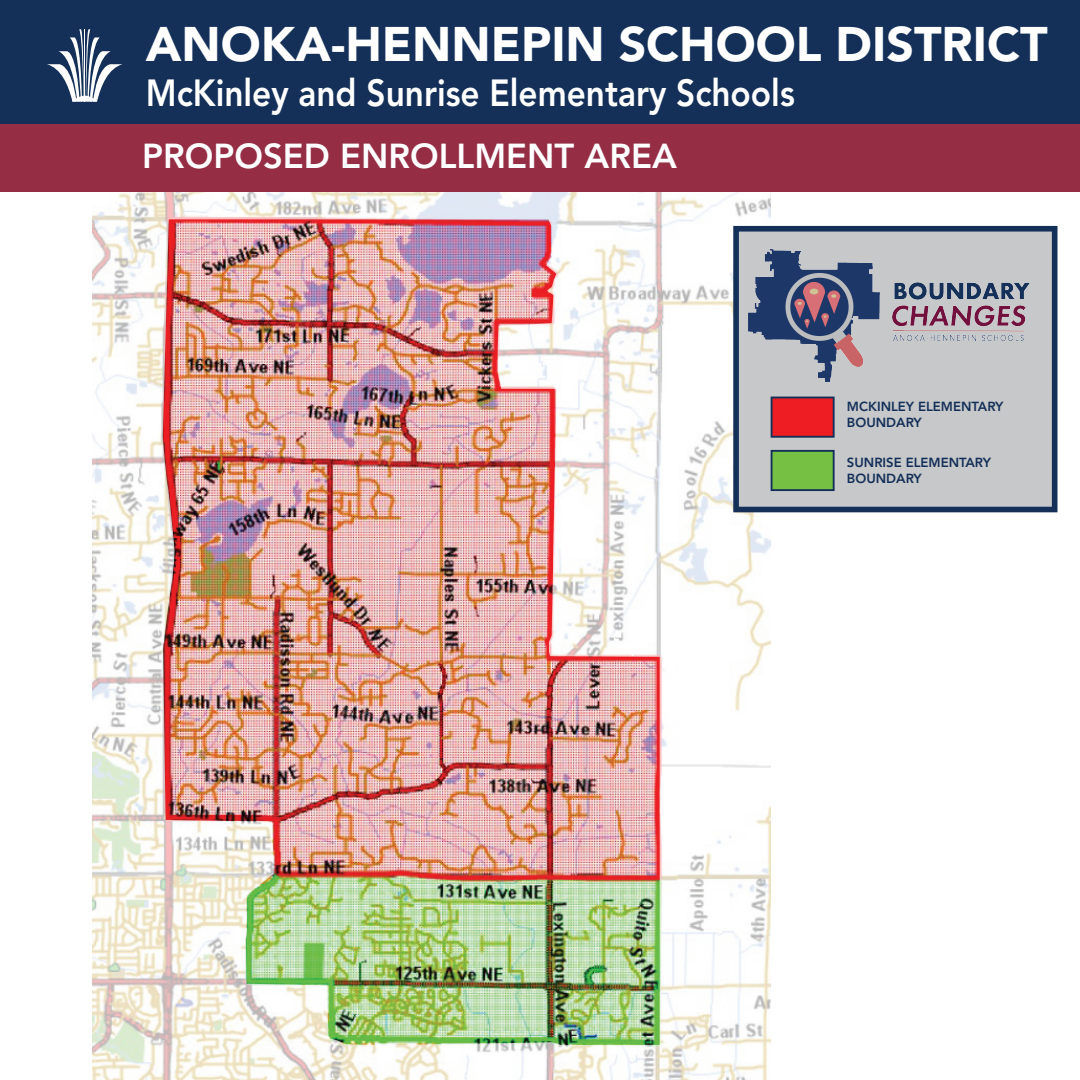
<style>
.page{position:relative;width:1080px;height:1080px;background:#fff}
.page>*{position:absolute;margin:0;border:0;box-sizing:border-box;transform-origin:0 0}
.t1{font:900 48.12px "Avenir";color:#fff}
.t2{font:800 37.5px "Avenir";color:#fff;scale:.89 1}
.t3{font:800 34.38px "Avenir";color:#fff}
.t4{font:800 13.12px/15.8px "Avenir";color:#143059}
</style>
<div class="page">
<img style="left:92px;top:192px;width:679px;height:888px">
<div style="left:0;top:0;width:1080px;height:124px;background:#143059"></div>
<div style="left:0;top:124px;width:1080px;height:68px;background:#952e45"></div>
<svg style="left:47px;top:29px;width:76px;height:73px"></svg>
<svg style="left:816px;top:512px;width:16px;height:1px"></svg>
<div style="left:733px;top:226px;width:325px;height:286px;background:#c7c8ca;border:6px solid #143059"></div>
<div style="left:771px;top:450px;width:64px;height:41px;background:#76c043;border:2px solid #143059"></div>
<div style="left:771px;top:397px;width:64px;height:41px;background:#ee1d23;border:2px solid #143059"></div>
<img style="left:748px;top:249px;width:282px;height:133px">
<img style="left:163px;top:219px;width:497px;height:828px">
<h1 class="t1" style="left:146px;top:15px;width:903px">ANOKA-HENNEPIN SCHOOL DISTRICT</h1>
<h2 class="t2" style="left:146px;top:70px;width:731px">McKinley and Sunrise Elementary Schools</h2>
<h3 class="t3" style="left:142px;top:136px;width:536px">PROPOSED ENROLLMENT AREA</h3>
<p class="t4" style="left:847px;top:399px;width:158px">MCKINLEY ELEMENTARY<br>BOUNDARY</p>
<p class="t4" style="left:847px;top:455px;width:146px">SUNRISE ELEMENTARY<br>BOUNDARY</p>
</div>
